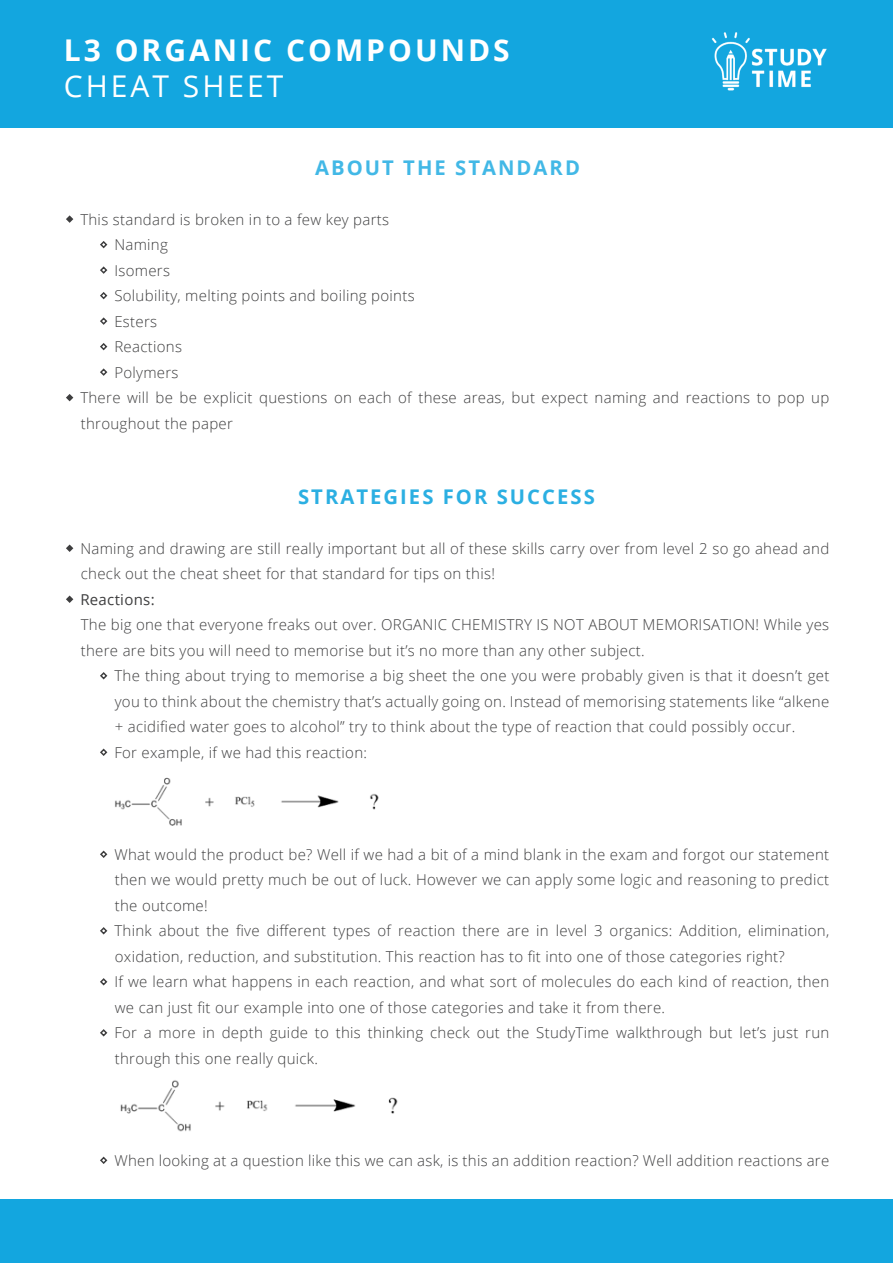
<style>
.page{position:relative;width:893px;height:1263px;background:#fff}
.page>*{position:absolute;margin:0;border:0;box-sizing:border-box;transform-origin:0 0}
.t1{font:700 30px "Open Sans";letter-spacing:.1em;color:#fff}
.t2{font:30px "Open Sans";letter-spacing:.1em;color:#fff}
.HEADING{font:700 20.25px "Open Sans";letter-spacing:.1em;color:#2bafe2}
.body{font:700 20.25px "Open Sans";letter-spacing:.1em;color:#42b8e6}
.sub_bullets{font:300 15px/25.5px "Open Sans";letter-spacing:.02em;color:#3e3e3f}
.body-2{font:300 15px/25.5px "Open Sans";letter-spacing:.02em;color:#3e3e3f}
.body-3{font:15px "Open Sans";letter-spacing:.02em;color:#3e3e3f}
</style>
<div class="page">
<div style="left:0;top:0;width:893px;height:128px;background:#13a6df"></div>
<div style="left:0;top:1199px;width:893px;height:64px;background:#13a6df"></div>
<img style="left:711px;top:32px;width:116px;height:59px">
<svg style="left:66px;top:215px;width:7px;height:8px"></svg>
<div style="left:100px;top:241px;width:7px;height:7px;border:2px solid #3e3e3f;border-radius:50%"></div>
<div style="left:100px;top:267px;width:7px;height:7px;border:2px solid #3e3e3f;border-radius:50%"></div>
<div style="left:100px;top:292px;width:7px;height:7px;border:2px solid #3e3e3f;border-radius:50%"></div>
<div style="left:100px;top:318px;width:7px;height:7px;border:2px solid #3e3e3f;border-radius:50%"></div>
<div style="left:100px;top:343px;width:7px;height:7px;border:2px solid #3e3e3f;border-radius:50%"></div>
<div style="left:100px;top:369px;width:7px;height:7px;border:2px solid #3e3e3f;border-radius:50%"></div>
<svg style="left:66px;top:394px;width:7px;height:7px"></svg>
<svg style="left:66px;top:544px;width:7px;height:8px"></svg>
<svg style="left:66px;top:595px;width:7px;height:8px"></svg>
<div style="left:100px;top:672px;width:7px;height:7px;border:2px solid #3e3e3f;border-radius:50%"></div>
<div style="left:100px;top:749px;width:7px;height:7px;border:2px solid #3e3e3f;border-radius:50%"></div>
<img style="left:115px;top:777px;width:264px;height:49px">
<div style="left:100px;top:851px;width:7px;height:7px;border:2px solid #3e3e3f;border-radius:50%"></div>
<svg style="left:100px;top:927px;width:8px;height:8px"></svg>
<svg style="left:100px;top:978px;width:8px;height:8px"></svg>
<svg style="left:100px;top:1029px;width:8px;height:8px"></svg>
<img style="left:120px;top:1080px;width:278px;height:52px">
<svg style="left:100px;top:1156px;width:8px;height:8px"></svg>
<p class="t1" style="left:64px;top:29px;width:448px">L3 ORGANIC COMPOUNDS</p>
<p class="t2" style="left:64px;top:66px;width:221px">CHEAT SHEET</p>
<p class="body" style="left:315px;top:153px;width:266px">ABOUT THE STANDARD</p>
<p class="body-2" style="left:80px;top:206px;width:310px">This standard is broken in to a few key parts</p>
<p class="sub_bullets" style="left:114px;top:232px;width:55px">Naming</p>
<p class="sub_bullets" style="left:114px;top:257px;width:57px">Isomers</p>
<p class="sub_bullets" style="left:114px;top:283px;width:302px">Solubility, melting points and boiling points</p>
<p class="sub_bullets" style="left:114px;top:308px;width:44px">Esters</p>
<p class="sub_bullets" style="left:114px;top:334px;width:69px">Reactions</p>
<p class="sub_bullets" style="left:114px;top:359px;width:66px">Polymers</p>
<p class="body-2" style="left:80px;top:385px;width:750px">There will be be explicit questions on each of these areas, but expect naming and reactions to pop up throughout the paper</p>
<p class="HEADING" style="left:298px;top:482px;width:298px">STRATEGIES FOR SUCCESS</p>
<p class="body-2" style="left:80px;top:535px;width:750px">Naming and drawing are still really important but all of these skills carry over from level 2 so go ahead and check out the cheat sheet for that standard for tips on this!</p>
<p class="body-3" style="left:80px;top:589px;width:76px">Reactions:</p>
<p class="body-2" style="left:81px;top:612px;width:750px">The big one that everyone freaks out over. ORGANIC CHEMISTRY IS NOT ABOUT MEMORISATION! While yes there are bits you will need to memorise but it’s no more than any other subject.</p>
<p class="sub_bullets" style="left:114px;top:663px;width:716px;text-align:justify">The thing about trying to memorise a big sheet the one you were probably given is that it doesn’t get you to think about the chemistry that’s actually going on. Instead of memorising statements like “alkene + acidified water goes to alcohol” try to think about the type of reaction that could possibly occur.</p>
<p class="sub_bullets" style="left:114px;top:739px;width:254px">For example, if we had this reaction:</p>
<p class="sub_bullets" style="left:114px;top:841px;width:716px;text-align:justify">What would the product be? Well if we had a bit of a mind blank in the exam and forgot our statement then we would pretty much be out of luck. However we can apply some logic and reasoning to predict the outcome!</p>
<p class="sub_bullets" style="left:114px;top:918px;width:716px">Think about the five different types of reaction there are in level 3 organics: Addition, elimination, oxidation, reduction, and substitution. This reaction has to fit into one of those categories right?</p>
<p class="sub_bullets" style="left:114px;top:969px;width:716px">If we learn what happens in each reaction, and what sort of molecules do each kind of reaction, then we can just fit our example into one of those categories and take it from there.</p>
<p class="sub_bullets" style="left:114px;top:1020px;width:716px">For a more in depth guide to this thinking check out the StudyTime walkthrough but let’s just run through this one really quick.</p>
<p class="sub_bullets" style="left:114px;top:1147px;width:716px">When looking at a question like this we can ask, is this an addition reaction? Well addition reactions are</p>
</div>
